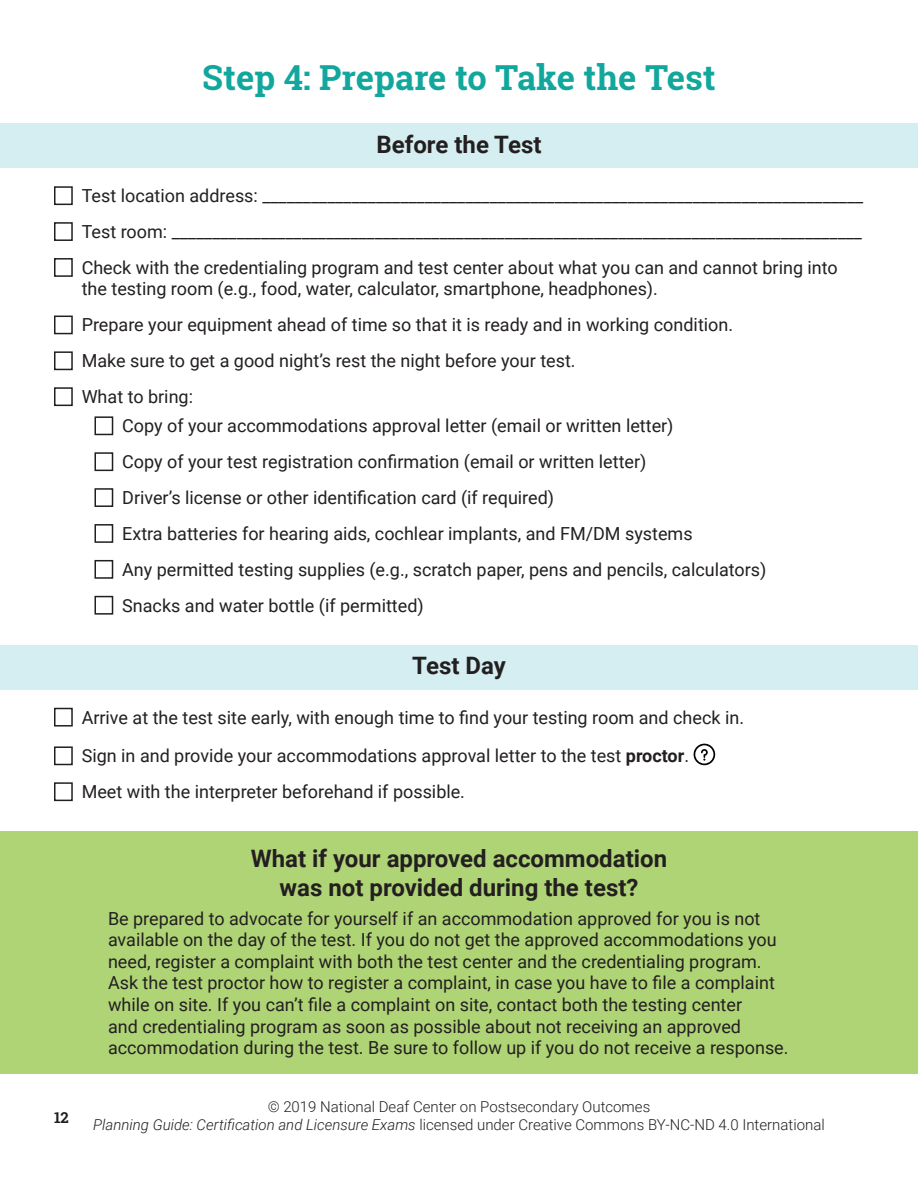
<style>
.page{position:relative;width:918px;height:1188px;background:#fff}
.page>*{position:absolute;margin:0;border:0;box-sizing:border-box;transform-origin:0 0}
.t1{font:700 34.5px "Roboto Slab";color:#12a79d}
.Callout_Box_Header{font:700 24px/28.8px "Roboto";color:#231f20;text-align:center}
.Checklist{font:18px/21.6px "Roboto";color:#231f20}
.Callout_Box_Text{font:18px/21.6px "Roboto";color:#231f20}
.Checklist_Indented{font:18px "Roboto";color:#231f20}
.t2{font:300 15px/18px "Roboto";color:#231f20;text-align:center}
.t3{font:700 15px "Roboto Slab";color:#231f20}
.s1{font-weight:700}
.s2{font-style:italic}
</style>
<div class="page">
<div style="left:0;top:831px;width:918px;height:243px;background:#afd476"></div>
<div style="left:0;top:123px;width:918px;height:45px;background:#d5eef1"></div>
<div style="left:0;top:645px;width:918px;height:44px;background:#d5eef1"></div>
<div style="left:54px;top:186px;width:19px;height:19px;border:2px solid #231f20"></div>
<div style="left:54px;top:222px;width:19px;height:19px;border:2px solid #231f20"></div>
<div style="left:54px;top:258px;width:19px;height:19px;border:2px solid #231f20"></div>
<div style="left:54px;top:316px;width:19px;height:18px;border:2px solid #231f20"></div>
<div style="left:54px;top:351px;width:19px;height:19px;border:2px solid #231f20"></div>
<div style="left:54px;top:387px;width:19px;height:19px;border:2px solid #231f20"></div>
<div style="left:94px;top:416px;width:19px;height:19px;border:2px solid #231f20"></div>
<div style="left:94px;top:452px;width:19px;height:19px;border:2px solid #231f20"></div>
<div style="left:94px;top:488px;width:19px;height:19px;border:2px solid #231f20"></div>
<div style="left:94px;top:524px;width:19px;height:19px;border:2px solid #231f20"></div>
<div style="left:94px;top:560px;width:19px;height:19px;border:2px solid #231f20"></div>
<div style="left:94px;top:596px;width:19px;height:19px;border:2px solid #231f20"></div>
<div style="left:54px;top:708px;width:19px;height:19px;border:2px solid #231f20"></div>
<div style="left:54px;top:746px;width:19px;height:19px;border:2px solid #231f20"></div>
<svg style="left:694px;top:744px;width:21px;height:21px"></svg>
<div style="left:54px;top:782px;width:19px;height:19px;border:2px solid #231f20"></div>
<h1 class="t1" style="left:202px;top:54px;width:515px">Step 4: Prepare to Take the Test</h1>
<h2 class="Callout_Box_Header" style="left:377px;top:129px;width:166px">Before the Test</h2>
<p class="Checklist" style="left:82px;top:184px;width:783px">Test location address: __________________________________________________________________________</p>
<p class="Checklist" style="left:82px;top:220px;width:782px">Test room: _____________________________________________________________________________________</p>
<p class="Checklist" style="left:82px;top:256px;width:758px">Check with the credentialing program and test center about what you can and cannot bring into the testing room (e.g., food, water, calculator, smartphone, headphones).</p>
<p class="Checklist" style="left:82px;top:313px;width:653px">Prepare your equipment ahead of time so that it is ready and in working condition.</p>
<p class="Checklist" style="left:82px;top:349px;width:495px">Make sure to get a good night’s rest the night before your test.</p>
<p class="Checklist" style="left:82px;top:385px;width:113px">What to bring:</p>
<p class="Checklist_Indented" style="left:122px;top:413px;width:553px">Copy of your accommodations approval letter (email or written letter)</p>
<p class="Checklist_Indented" style="left:122px;top:449px;width:526px">Copy of your test registration confirmation (email or written letter)</p>
<p class="Checklist_Indented" style="left:122px;top:485px;width:433px">Driver’s license or other identification card (if required)</p>
<p class="Checklist_Indented" style="left:122px;top:521px;width:572px">Extra batteries for hearing aids, cochlear implants, and FM/DM systems</p>
<p class="Checklist_Indented" style="left:122px;top:557px;width:646px">Any permitted testing supplies (e.g., scratch paper, pens and pencils, calculators)</p>
<p class="Checklist_Indented" style="left:122px;top:593px;width:303px">Snacks and water bottle (if permitted)</p>
<h2 class="Callout_Box_Header" style="left:412px;top:650px;width:95px">Test Day</h2>
<p class="Checklist" style="left:82px;top:706px;width:664px">Arrive at the test site early, with enough time to find your testing room and check in.</p>
<p class="Checklist" style="left:82px;top:744px;width:609px">Sign in and provide your accommodations approval letter to the test <span class="s1">proctor</span>.</p>
<p class="Checklist" style="left:82px;top:780px;width:385px">Meet with the interpreter beforehand if possible.</p>
<p class="t3" style="left:54px;top:1107px;width:16px">12</p>
<p class="Callout_Box_Header" style="left:251px;top:844px;width:418px">What if your approved accommodation was not provided during the test?</p>
<p class="Callout_Box_Text" style="left:108px;top:907px;width:682px">Be prepared to advocate for yourself if an accommodation approved for you is not available on the day of the test. If you do not get the approved accommodations you need, register a complaint with both the test center and the credentialing program.<br>Ask the test proctor how to register a complaint, in case you have to file a complaint while on site. If you can’t file a complaint on site, contact both the testing center<br>and credentialing program as soon as possible about not receiving an approved accommodation during the test. Be sure to follow up if you do not receive a response.</p>
<p class="t2" style="left:93px;top:1097px;width:733px">© 2019 National Deaf Center on Postsecondary Outcomes<br><span class="s2">Planning Guide: Certification and Licensure Exams</span> licensed under Creative Commons BY-NC-ND 4.0 International</p>
</div>
